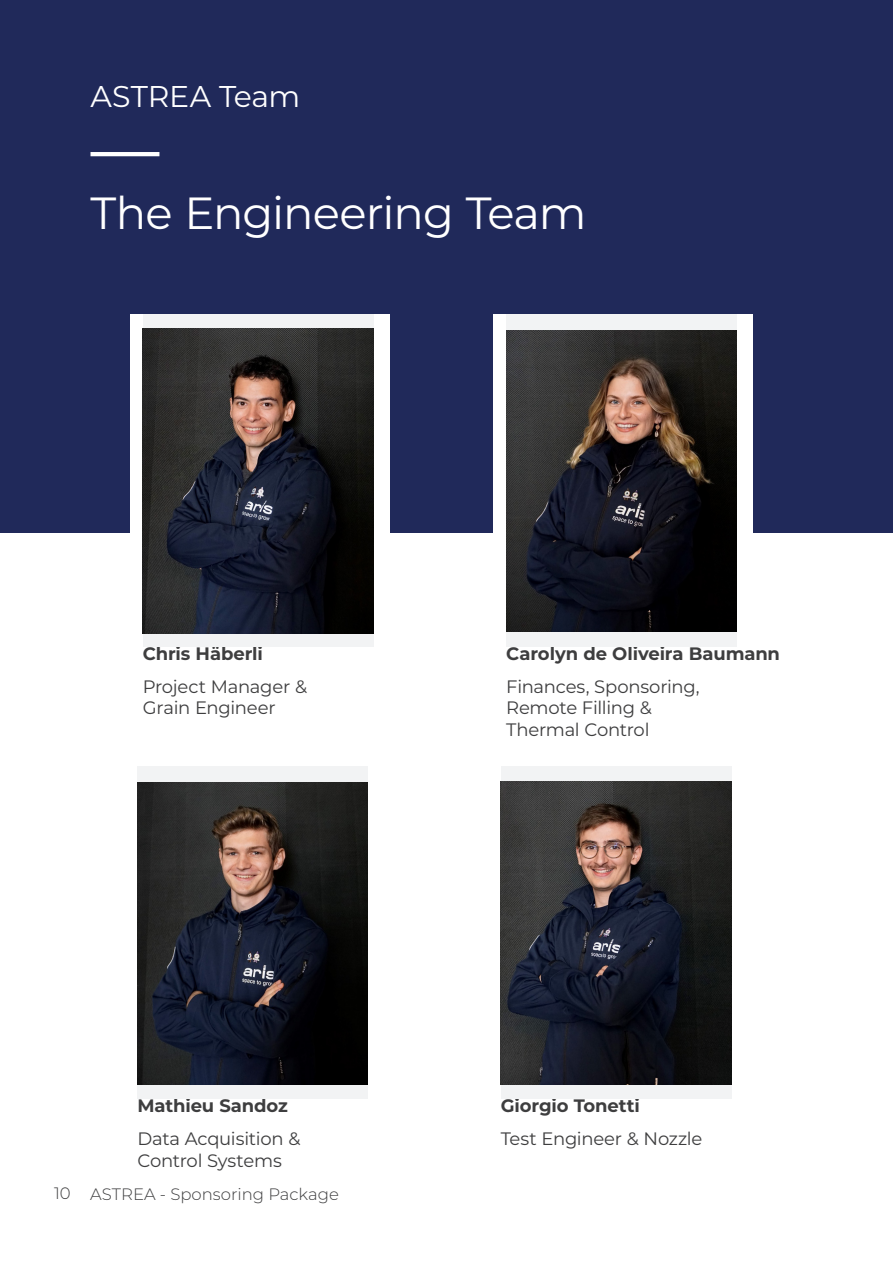
<style>
.page{position:relative;width:893px;height:1263px;background:#fff}
.page>*{position:absolute;margin:0;border:0;box-sizing:border-box;transform-origin:0 0}
.H_3{font:45px "Montserrat";letter-spacing:-.02em;color:#fff}
.H_4{font:30px "Montserrat";letter-spacing:-.01em;color:#fff}
.H_6{font:18px/21.6px "Montserrat";letter-spacing:-.015em;color:#3e3e3f}
.H_6-2{font:700 18px "Montserrat";letter-spacing:-.01em;color:#3e3e3f}
.t1{font:300 16.5px "Montserrat";color:#3e3e3f}
</style>
<div class="page">
<div style="left:0;top:0;width:893px;height:532px;background:#20295a"></div>
<div style="left:130px;top:314px;width:260px;height:241px;background:#fff"></div>
<hr style="left:91px;top:152px;width:68px;height:4px;background:#fff">
<div style="left:143px;top:314px;width:230px;height:333px;background:#f2f3f4"></div>
<img style="left:143px;top:328px;width:230px;height:305px">
<div style="left:493px;top:314px;width:260px;height:241px;background:#fff"></div>
<div style="left:506px;top:314px;width:230px;height:333px;background:#f2f3f4"></div>
<img style="left:506px;top:330px;width:230px;height:301px">
<div style="left:137px;top:767px;width:231px;height:332px;background:#f2f3f4"></div>
<img style="left:137px;top:782px;width:231px;height:302px">
<div style="left:501px;top:767px;width:230px;height:332px;background:#f2f3f4"></div>
<img style="left:501px;top:782px;width:230px;height:302px">
<p class="H_4" style="left:91px;top:76px;width:211px">ASTREA Team</p>
<p class="H_3" style="left:91px;top:182px;width:498px">The Engineering Team</p>
<p class="H_6-2" style="left:143px;top:641px;width:121px">Chris Häberli</p>
<p class="H_6" style="left:143px;top:675px;width:166px">Project Manager &amp;<br>Grain Engineer</p>
<p class="H_6-2" style="left:137px;top:1093px;width:152px">Mathieu Sandoz</p>
<p class="H_6" style="left:137px;top:1127px;width:165px">Data Acquisition &amp;<br>Control Systems</p>
<p class="t1" style="left:54px;top:1183px;width:286px">10 ASTREA - Sponsoring Package</p>
<p class="H_6-2" style="left:506px;top:641px;width:275px">Carolyn de Oliveira Baumann</p>
<p class="H_6" style="left:506px;top:675px;width:195px">Finances, Sponsoring,<br>Remote Filling &amp;<br>Thermal Control</p>
<p class="H_6-2" style="left:501px;top:1093px;width:140px">Giorgio Tonetti</p>
<p class="H_6" style="left:501px;top:1127px;width:203px">Test Engineer &amp; Nozzle</p>
</div>
